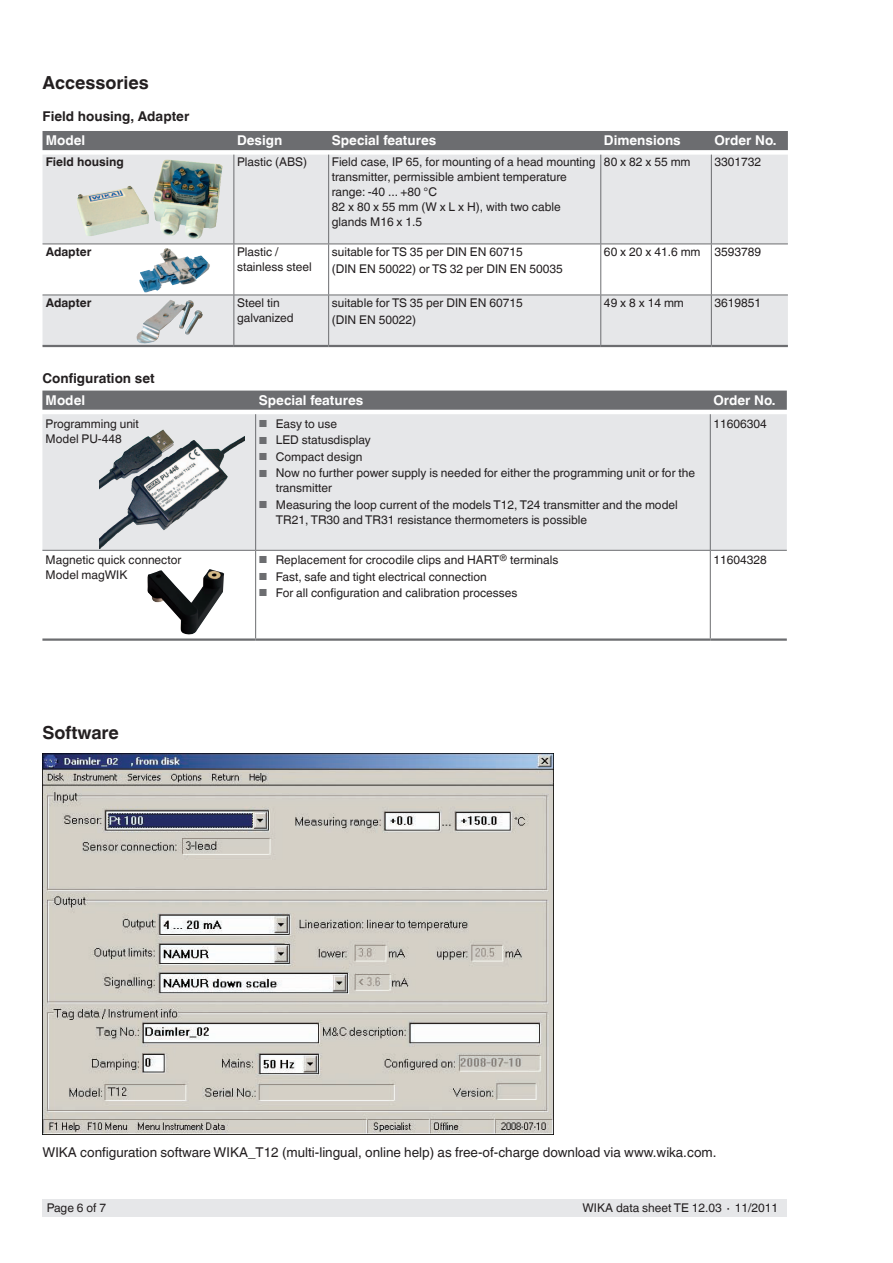
<style>
.page{position:relative;width:893px;height:1263px;background:#fff}
.page>*{position:absolute;margin:0;border:0;box-sizing:border-box;transform-origin:0 0}
.t1{font:700 18px "Helvetica World";color:#231f20}
.t2{font:13.5px "Helvetica World";color:#231f20}
.t3{font:700 13.5px "Helvetica World";color:#fff}
.t4{font:700 13.5px "Helvetica World";color:#231f20}
.t5{font:12px/15px "Helvetica World";color:#231f20}
.t6{font:700 12px "Helvetica World";color:#231f20}
.t7{font:12px "Helvetica World";letter-spacing:.245em;color:#231f20}
.s1{font-size:10.2px;color:#6c6d70}
</style>
<div class="page">
<div style="left:43px;top:1199px;width:744px;height:17px;background:#e6e7e9"></div>
<div style="left:43px;top:131px;width:745px;height:19px;background:#6c6d70"></div>
<svg style="left:43px;top:155px;width:745px;height:190px;fill:#e6e7e9"></svg>
<hr style="left:43px;top:345px;width:191px;height:2px;background:#6c6d70">
<hr style="left:234px;top:345px;width:95px;height:2px;background:#6c6d70">
<hr style="left:329px;top:345px;width:272px;height:2px;background:#6c6d70">
<hr style="left:601px;top:345px;width:110px;height:2px;background:#6c6d70">
<hr style="left:711px;top:345px;width:77px;height:2px;background:#6c6d70">
<hr style="left:233px;top:155px;width:1px;height:89px;background:#6c6d70">
<hr style="left:328px;top:155px;width:1px;height:89px;background:#6c6d70">
<hr style="left:600px;top:155px;width:1px;height:89px;background:#6c6d70">
<hr style="left:711px;top:155px;width:1px;height:89px;background:#6c6d70">
<hr style="left:43px;top:244px;width:191px;height:1px;background:#6c6d70">
<hr style="left:234px;top:244px;width:95px;height:1px;background:#6c6d70">
<hr style="left:233px;top:244px;width:1px;height:51px;background:#6c6d70">
<hr style="left:329px;top:244px;width:272px;height:1px;background:#6c6d70">
<hr style="left:328px;top:244px;width:1px;height:51px;background:#6c6d70">
<hr style="left:601px;top:244px;width:110px;height:1px;background:#6c6d70">
<hr style="left:600px;top:244px;width:1px;height:51px;background:#6c6d70">
<hr style="left:711px;top:244px;width:77px;height:1px;background:#6c6d70">
<hr style="left:711px;top:244px;width:1px;height:51px;background:#6c6d70">
<hr style="left:43px;top:295px;width:191px;height:1px;background:#6c6d70">
<hr style="left:234px;top:295px;width:95px;height:1px;background:#6c6d70">
<hr style="left:233px;top:295px;width:1px;height:50px;background:#6c6d70">
<hr style="left:329px;top:295px;width:272px;height:1px;background:#6c6d70">
<hr style="left:328px;top:295px;width:1px;height:50px;background:#6c6d70">
<hr style="left:601px;top:295px;width:110px;height:1px;background:#6c6d70">
<hr style="left:600px;top:295px;width:1px;height:50px;background:#6c6d70">
<hr style="left:711px;top:295px;width:77px;height:1px;background:#6c6d70">
<hr style="left:711px;top:295px;width:1px;height:50px;background:#6c6d70">
<div style="left:42px;top:391px;width:745px;height:19px;background:#6c6d70"></div>
<div style="left:42px;top:414px;width:745px;height:136px;background:#e6e7e9"></div>
<hr style="left:255px;top:414px;width:1px;height:136px;background:#6c6d70">
<hr style="left:710px;top:414px;width:1px;height:136px;background:#6c6d70">
<hr style="left:255px;top:551px;width:1px;height:87px;background:#6c6d70">
<hr style="left:710px;top:551px;width:1px;height:87px;background:#6c6d70">
<hr style="left:42px;top:638px;width:214px;height:3px;background:#6c6d70">
<hr style="left:256px;top:638px;width:454px;height:3px;background:#6c6d70">
<hr style="left:710px;top:638px;width:77px;height:3px;background:#6c6d70">
<hr style="left:42px;top:550px;width:214px;height:1px;background:#6c6d70">
<hr style="left:256px;top:550px;width:454px;height:1px;background:#6c6d70">
<hr style="left:710px;top:550px;width:77px;height:1px;background:#6c6d70">
<img style="left:43px;top:753px;width:510px;height:381px">
<img style="left:76px;top:160px;width:147px;height:79px">
<img style="left:139px;top:252px;width:26px;height:40px">
<img style="left:136px;top:300px;width:48px;height:44px">
<img style="left:99px;top:428px;width:145px;height:120px">
<img style="left:147px;top:569px;width:77px;height:66px">
<h1 class="t1" style="left:43px;top:73px;width:108px">Accessories</h1>
<p class="t4" style="left:43px;top:108px;width:148px">Field housing, Adapter</p>
<p class="t3" style="left:46px;top:133px;width:41px">Model</p>
<p class="t3" style="left:237px;top:133px;width:47px">Design</p>
<p class="t3" style="left:332px;top:133px;width:106px">Special features</p>
<p class="t3" style="left:604px;top:133px;width:78px">Dimensions</p>
<p class="t3" style="left:714px;top:133px;width:64px">Order No.</p>
<p class="t6" style="left:46px;top:155px;width:80px">Field housing</p>
<p class="t5" style="left:237px;top:155px;width:72px">Plastic (ABS)</p>
<p class="t5" style="left:332px;top:155px;width:265px">Field case, IP 65, for mounting of a head mounting transmitter, permissible ambient temperature range: -40 ... +80 °C<br>82 x 80 x 55 mm (W x L x H), with two cable glands M16 x 1.5</p>
<p class="t7" style="left:604px;top:155px;width:88px">80x82x55mm</p>
<p class="t5" style="left:714px;top:155px;width:48px">3301732</p>
<p class="t6" style="left:46px;top:245px;width:47px">Adapter</p>
<p class="t5" style="left:237px;top:244px;width:76px">Plastic / stainless steel</p>
<p class="t5" style="left:332px;top:243px;width:232px;line-height:16.8px">suitable for TS 35 per DIN EN 60715<br>(DIN EN 50022) or TS 32 per DIN EN 50035</p>
<p class="t5" style="left:604px;top:244px;width:159px">60 x 20 x 41.6 mm 3593789</p>
<p class="t6" style="left:46px;top:296px;width:47px">Adapter</p>
<p class="t5" style="left:237px;top:295px;width:58px">Steel tin galvanized</p>
<p class="t5" style="left:332px;top:294px;width:192px;line-height:16.8px">suitable for TS 35 per DIN EN 60715 (DIN EN 50022)</p>
<p class="t7" style="left:604px;top:296px;width:81px">49x8x14mm</p>
<p class="t5" style="left:714px;top:295px;width:48px">3619851</p>
<p class="t4" style="left:42px;top:371px;width:114px">Configuration set</p>
<p class="t3" style="left:46px;top:392px;width:41px">Model</p>
<p class="t3" style="left:259px;top:392px;width:106px">Special features</p>
<p class="t3" style="left:713px;top:392px;width:64px">Order No.</p>
<p class="t5" style="left:46px;top:416px;width:95px">Programming unit<br>Model PU-448</p>
<p class="t5" style="left:259px;top:416px;width:80px"><span class="s1">■</span> Easy to use</p>
<p class="t5" style="left:713px;top:416px;width:55px">11606304</p>
<p class="t5" style="left:259px;top:433px;width:113px"><span class="s1">■</span> LED statusdisplay</p>
<p class="t5" style="left:259px;top:449px;width:105px"><span class="s1">■</span> Compact design</p>
<p class="t5" style="left:276px;top:466px;width:421px;text-indent:-17px"><span class="s1">■</span> Now no further power supply is needed for either the programming unit or for the transmitter</p>
<p class="t5" style="left:276px;top:497px;width:403px;text-indent:-17px"><span class="s1">■</span> Measuring the loop current of the models T12, T24 transmitter and the model<br>TR21, TR30 and TR31 resistance thermometers is possible</p>
<p class="t5" style="left:46px;top:552px;width:137px">Magnetic quick connector<br>Model magWIK</p>
<p class="t5" style="left:259px;top:552px;width:301px"><span class="s1">■</span> Replacement for crocodile clips and HART<sup>®</sup> terminals</p>
<p class="t5" style="left:259px;top:569px;width:230px"><span class="s1">■</span> Fast, safe and tight electrical connection</p>
<p class="t5" style="left:259px;top:585px;width:260px"><span class="s1">■</span> For all configuration and calibration processes</p>
<h1 class="t1" style="left:43px;top:722px;width:78px">Software</h1>
<p class="t5" style="left:713px;top:552px;width:55px">11604328</p>
<p class="t2" style="left:43px;top:1144px;width:675px">WIKA configuration software WIKA_T12 (multi-lingual, online help) as free-of-charge download via www.wika.com.</p>
<p class="t5" style="left:47px;top:1200px;width:61px">Page 6 of 7</p>
<p class="t5" style="left:582px;top:1200px;width:197px">WIKA data sheet TE 12.03 ∙ 11/2011</p>
</div>
